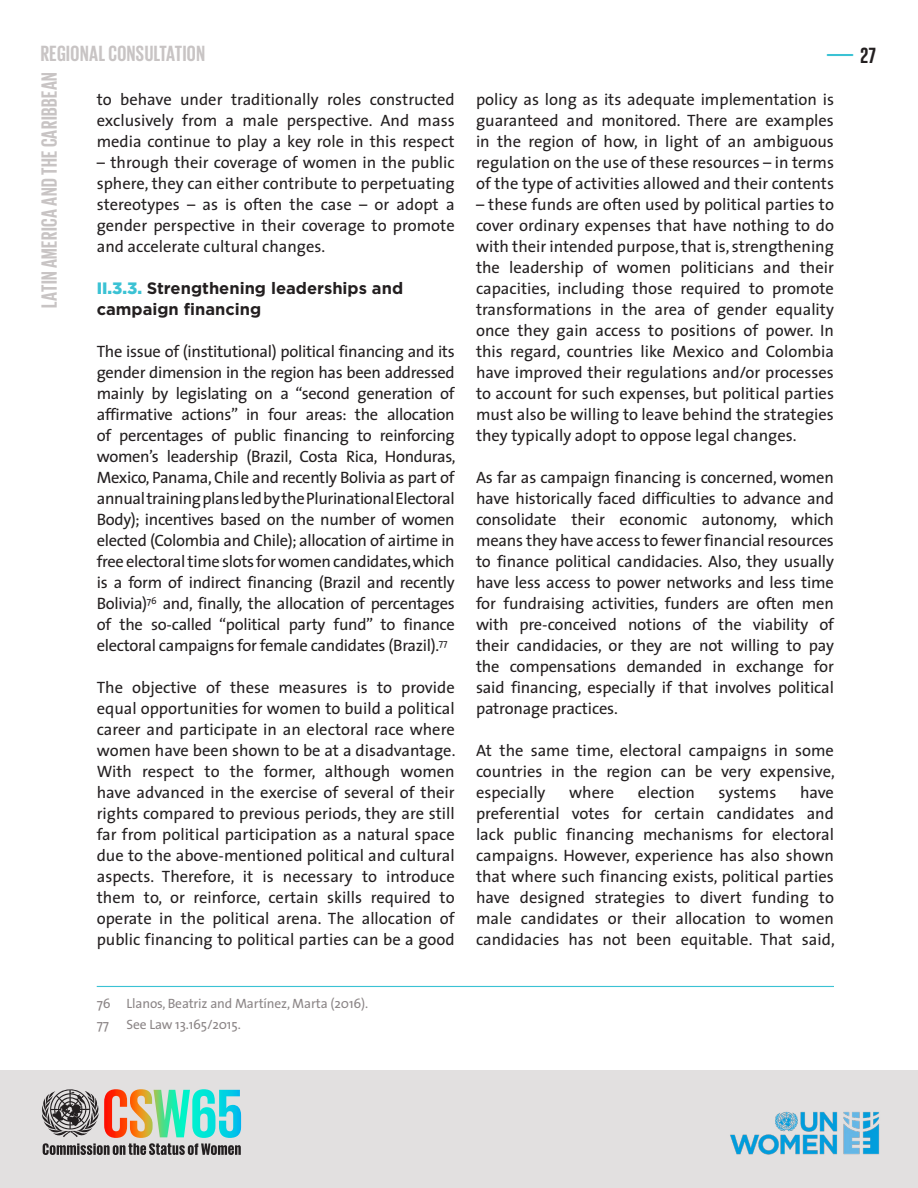
<style>
.page{position:relative;width:918px;height:1188px;background:#fff}
.page>*{position:absolute;margin:0;border:0;box-sizing:border-box;transform-origin:0 0}
.t1{font:700 22.5px "Giorgio Sans";letter-spacing:.025em;color:#c8c4c4}
.t2{font:700 22.5px "Giorgio Sans";color:#231f20}
.t3{font:16.5px/21px "The Sans";color:#231f20;text-align:justify}
.t4{font:700 16.5px/21px "Gotham";color:#231f20}
.t5{font:13.5px/21.3px "The Sans";letter-spacing:-.01em;color:#8c8687}
.s1{font-weight:900;color:#3bc2d4}
.s2{color:#3bc2d4}
</style>
<div class="page">
<div style="left:0;top:1070px;width:918px;height:118px;background:#e2e0e0"></div>
<img style="left:730px;top:1111px;width:150px;height:44px">
<svg style="left:42px;top:1089px;width:199px;height:66px"></svg>
<hr style="left:97px;top:986px;width:737px;height:1px;background:#3bc2d4">
<h1 class="t1" style="left:41px;top:43px;width:166px">REGIONAL CONSULTATION</h1>
<h1 class="t1" style="left:38px;top:308px;width:237px;rotate:-90deg">LATIN AMERICA AND THE CARIBBEAN</h1>
<p class="t3" style="left:97px;top:88px;width:360px">to behave under traditionally roles constructed exclusively from a male perspective. And mass media continue to play a key role in this respect</p>
<p class="t3" style="left:97px;top:151px;width:359px">– through their coverage of women in the public sphere, they can either contribute to perpetuating stereotypes – as is often the case – or adopt a gender perspective in their coverage to promote and accelerate cultural changes.</p>
<p class="t4" style="left:97px;top:278px;width:308px"><span class="s1">II.3.3.</span> Strengthening leaderships and campaign financing</p>
<p class="t3" style="left:97px;top:340px;width:360px">The issue of (institutional) political financing and its gender dimension in the region has been addressed mainly by legislating on a “second generation of affirmative actions” in four areas: the allocation of percentages of public financing to reinforcing women’s leadership (Brazil, Costa Rica, Honduras, Mexico, Panama, Chile and recently Bolivia as part of annual training plans led by the Plurinational Electoral Body); incentives based on the number of women elected (Colombia and Chile); allocation of airtime in free electoral time slots for women candidates, which is a form of indirect financing (Brazil and recently Bolivia)<sup>76</sup> and, finally, the allocation of percentages of the so-called “political party fund” to finance electoral campaigns for female candidates (Brazil).<sup>77</sup></p>
<p class="t3" style="left:97px;top:676px;width:360px">The objective of these measures is to provide equal opportunities for women to build a political career and participate in an electoral race where women have been shown to be at a disadvantage.<br>With respect to the former, although women have advanced in the exercise of several of their rights compared to previous periods, they are still far from political participation as a natural space due to the above-mentioned political and cultural aspects. Therefore, it is necessary to introduce them to, or reinforce, certain skills required to operate in the political arena. The allocation of public financing to political parties can be a good</p>
<p class="t5" style="left:97px;top:992px;width:273px">76 Llanos, Beatriz and Martínez, Marta (2016).<br>77</p>
<p class="t5" style="left:127px;top:1013px;width:116px">See Law 13.165/2015.</p>
<h1 class="t2" style="left:826px;top:44px;width:51px"><span class="s2">—</span> 27</h1>
<p class="t3" style="left:476px;top:88px;width:360px">policy as long as its adequate implementation is guaranteed and monitored. There are examples in the region of how, in light of an ambiguous regulation on the use of these resources – in terms of the type of activities allowed and their contents</p>
<p class="t3" style="left:476px;top:193px;width:360px">– these funds are often used by political parties to cover ordinary expenses that have nothing to do with their intended purpose, that is, strengthening the leadership of women politicians and their capacities, including those required to promote transformations in the area of gender equality once they gain access to positions of power. In this regard, countries like Mexico and Colombia have improved their regulations and/or processes to account for such expenses, but political parties must also be willing to leave behind the strategies they typically adopt to oppose legal changes.</p>
<p class="t3" style="left:476px;top:467px;width:360px">As far as campaign financing is concerned, women have historically faced difficulties to advance and consolidate their economic autonomy, which means they have access to fewer financial resources to finance political candidacies. Also, they usually have less access to power networks and less time for fundraising activities, funders are often men with pre‑conceived notions of the viability of their candidacies, or they are not willing to pay the compensations demanded in exchange for said financing, especially if that involves political patronage practices.</p>
<p class="t3" style="left:476px;top:740px;width:360px">At the same time, electoral campaigns in some countries in the region can be very expensive, especially</p>
<p class="t3" style="left:476px;top:782px;width:360px;text-indent:324px">have preferential votes for certain candidates and lack public financing mechanisms for electoral campaigns. However, experience has also shown that where such financing exists, political parties have designed strategies to divert funding to male candidates or their allocation to women candidacies has not been equitable. That said,</p>
<p class="t3" style="left:569px;top:782px;width:46px">where</p>
<p class="t3" style="left:638px;top:782px;width:59px">election</p>
<p class="t3" style="left:719px;top:782px;width:59px">systems</p>
</div>
